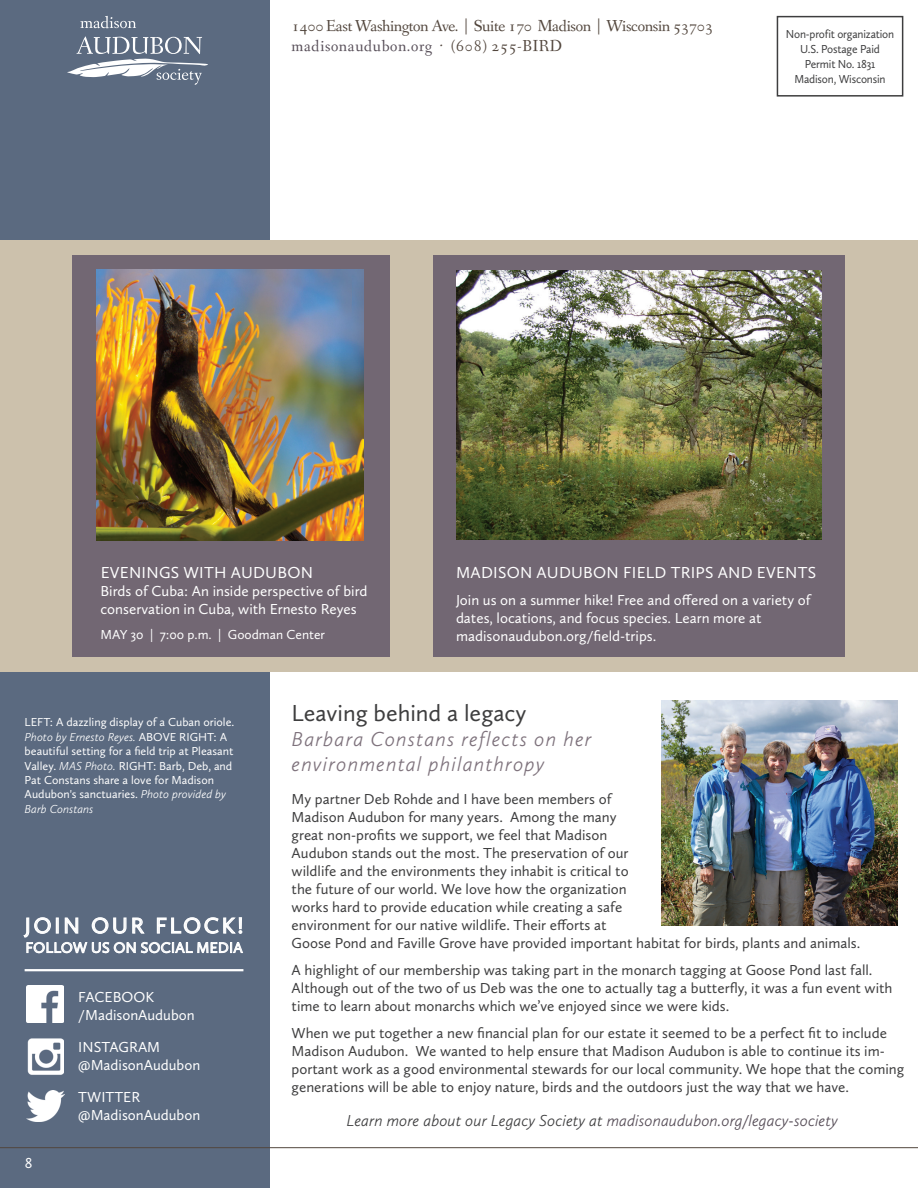
<style>
.page{position:relative;width:918px;height:1188px;background:#fff}
.page>*{position:absolute;margin:0;border:0;box-sizing:border-box;transform-origin:0 0}
.t1{font:24px "Calluna Sans";color:#3e3e3f}
.t2{font:22.5px "Calluna Sans";letter-spacing:.12em;color:#fff}
.t3{font:italic 300 21px/25.2px "Calluna Sans";letter-spacing:.05em;color:#7e727c}
.t4{font:16.5px/19.8px "Fanwood Text";letter-spacing:-.02em;color:#52463d}
.t5{font:italic 300 16.5px "Calluna Sans";color:#564d57}
.t6{font:16.5px "Calluna Sans";letter-spacing:.015em;color:#fff}
.t7{font:15px/18px "Calluna Sans";color:#3e3e3f}
.t8{font:15px/18px "Calluna Sans";color:#fff}
.t9{font:13.5px "Calluna Sans";color:#fff}
.t10{font:12px/14.4px "Calluna Sans";color:#fff}
.t11{font:12px/15px "Calluna Sans";letter-spacing:-.015em;color:#3e3e3f;text-align:center;scale:.95 1}
.s1{color:#564d57}
.s2{font-weight:300;font-style:italic}
.s3{color:#3e3e3f}
</style>
<div class="page">
<div style="left:0;top:0;width:270px;height:1188px;background:#5b6a80"></div>
<hr style="left:0;top:1147px;width:918px;height:1px;background:#52463d">
<img style="left:27px;top:985px;width:37px;height:37px">
<img style="left:27px;top:1038px;width:37px;height:37px">
<img style="left:27px;top:1090px;width:38px;height:31px">
<svg style="left:23px;top:917px;width:220px;height:36px"></svg>
<hr style="left:25px;top:969px;width:218px;height:2px;background:#fff">
<div style="left:777px;top:16px;width:126px;height:81px;border:2px solid #3e3e3f"></div>
<div style="left:0;top:240px;width:918px;height:431px;background:#ccc1ac"></div>
<div style="left:73px;top:255px;width:317px;height:402px;background:#726773"></div>
<div style="left:433px;top:255px;width:412px;height:402px;background:#726773"></div>
<img style="left:456px;top:271px;width:365px;height:269px">
<img style="left:96px;top:270px;width:267px;height:271px">
<img style="left:661px;top:701px;width:237px;height:224px">
<svg style="left:80px;top:16px;width:56px;height:12px"></svg>
<svg style="left:67px;top:36px;width:141px;height:49px"></svg>
<p class="t4" style="left:292px;top:17px;width:423px">1400 East Washington Ave. | Suite 170 Madison | Wisconsin 53703 <span class="s1">madisonaudubon.org</span> · (608) 255-BIRD</p>
<p class="t11" style="left:786px;top:27px;width:115px">Non-profit organization<br>U.S. Postage Paid<br>Permit No. 1831<br>Madison, Wisconsin</p>
<p class="t6" style="left:101px;top:562px;width:214px">EVENINGS WITH AUDUBON</p>
<p class="t8" style="left:101px;top:581px;width:268px">Birds of Cuba: An inside perspective of bird conservation in Cuba, with Ernesto Reyes</p>
<p class="t9" style="left:101px;top:626px;width:226px">MAY 30 | 7:00 p.m. | Goodman Center</p>
<p class="t6" style="left:456px;top:562px;width:362px">MADISON AUDUBON FIELD TRIPS AND EVENTS</p>
<p class="t8" style="left:456px;top:590px;width:356px">Join us on a summer hike! Free and offered on a variety of dates, locations, and focus species. Learn more at madisonaudubon.org/field-trips.</p>
<p class="t10" style="left:25px;top:715px;width:211px">LEFT: A dazzling display of a Cuban oriole.<br><span class="s2">Photo by Ernesto Reyes.</span> ABOVE RIGHT: A beautiful setting for a field trip at Pleasant Valley. <span class="s2">MAS Photo.</span> RIGHT: Barb, Deb, and Pat Constans share a love for Madison Audubon's sanctuaries. <span class="s2">Photo provided by Barb Constans</span></p>
<h2 class="t2" style="left:25px;top:912px;width:220px">JOIN OUR FLOCK!</h2>
<p class="t8" style="left:25px;top:938px;width:219px">FOLLOW US ON SOCIAL MEDIA</p>
<p class="t8" style="left:25px;top:1154px;width:9px">8</p>
<p class="t8" style="left:78px;top:987px;width:118px">FACEBOOK /MadisonAudubon</p>
<p class="t8" style="left:78px;top:1038px;width:124px">INSTAGRAM @MadisonAudubon</p>
<p class="t8" style="left:78px;top:1088px;width:124px">TWITTER @MadisonAudubon</p>
<h1 class="t1" style="left:292px;top:698px;width:236px">Leaving behind a legacy</h1>
<h3 class="t3" style="left:292px;top:726px;width:302px">Barbara Constans reflects on her environmental philanthropy</h3>
<p class="t7" style="left:292px;top:790px;width:570px">My partner Deb Rohde and I have been members of<br>Madison Audubon for many years. Among the many<br>great non-profits we support, we feel that Madison<br>Audubon stands out the most. The preservation of our<br>wildlife and the environments they inhabit is critical to<br>the future of our world. We love how the organization<br>works hard to provide education while creating a safe<br>environment for our native wildlife. Their efforts at<br>Goose Pond and Faville Grove have provided important habitat for birds, plants and animals.</p>
<p class="t7" style="left:292px;top:961px;width:602px">A highlight of our membership was taking part in the monarch tagging at Goose Pond last fall.<br>Although out of the two of us Deb was the one to actually tag a butterfly, it was a fun event with time to learn about monarchs which we’ve enjoyed since we were kids.</p>
<p class="t7" style="left:292px;top:1024px;width:614px">When we put together a new financial plan for our estate it seemed to be a perfect fit to include Madison Audubon. We wanted to help ensure that Madison Audubon is able to continue its im&shy;portant work as a good environmental stewards for our local community. We hope that the coming generations will be able to enjoy nature, birds and the outdoors just the way that we have.</p>
<p class="t5" style="left:346px;top:1110px;width:493px"><span class="s3">Learn more about our Legacy Society at</span> madisonaudubon.org/legacy-society</p>
</div>
